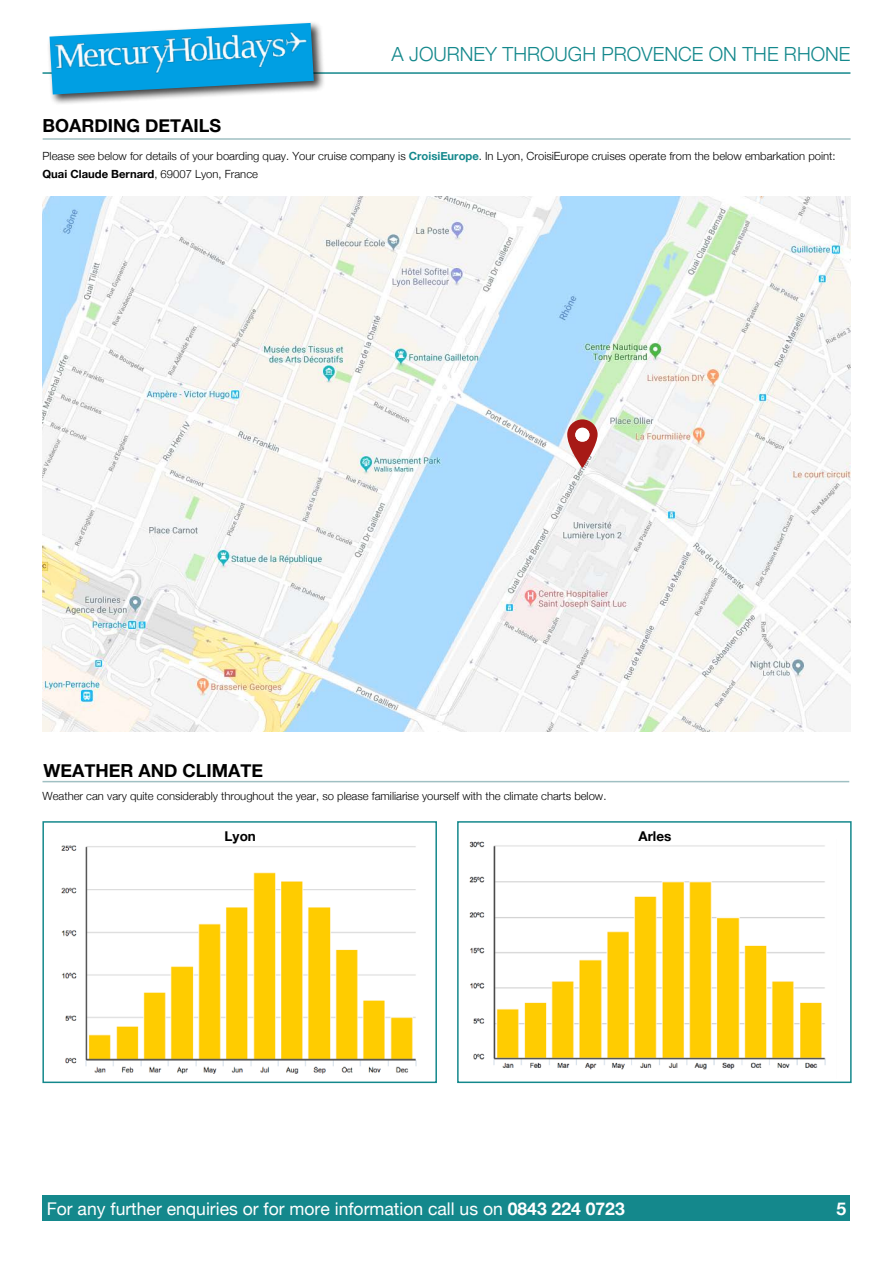
<style>
.page{position:relative;width:893px;height:1263px;background:#fff}
.page>*{position:absolute;margin:0;border:0;box-sizing:border-box;transform-origin:0 0}
.t1{font:300 19.5px "Helvetica Neue";color:#14888c}
.t2{font:700 18px "Helvetica Neue";color:#000}
.t3{font:17.55px "Helvetica Neue";color:#fff}
.t4{font:700 17.55px "Helvetica Neue";color:#fff}
.t5{font:700 13.5px "Helvetica Neue";color:#000}
.t6{font:300 11.25px/17.7px "Helvetica Neue";color:#000}
.s1{font-weight:700;color:#14888c}
.s2{font-weight:700}
</style>
<div class="page">
<div style="left:43px;top:1195px;width:807px;height:25px;background:#14888c"></div>
<div style="left:457px;top:821px;width:395px;height:262px;border:2px solid #14888c"></div>
<hr style="left:43px;top:72px;width:807px;height:2px;background:#14888c">
<div style="left:47px;top:21px;width:278px;height:85px;background:#000;opacity:.75"></div>
<svg style="left:50px;top:23px;width:264px;height:71px"></svg>
<img style="left:52px;top:25px;width:261px;height:69px">
<img style="left:43px;top:197px;width:807px;height:534px">
<hr style="left:43px;top:138px;width:808px;height:2px;background:#a0c0c3">
<img style="left:61px;top:845px;width:356px;height:229px">
<div style="left:42px;top:821px;width:395px;height:262px;border:2px solid #14888c"></div>
<img style="left:469px;top:841px;width:357px;height:229px">
<hr style="left:43px;top:781px;width:806px;height:1px;background:#a0c0c3">
<svg style="left:567px;top:419px;width:31px;height:49px"></svg>
<div style="left:575px;top:428px;width:14px;height:14px;background:#fff;border-radius:50%"></div>
<h1 class="t1" style="left:392px;top:39px;width:460px">A JOURNEY THROUGH PROVENCE ON THE RHONE</h1>
<h2 class="t2" style="left:43px;top:112px;width:180px">BOARDING DETAILS</h2>
<p class="t6" style="left:43px;top:146px;width:795px">Please see below for details of your boarding quay. Your cruise company is <span class="s1">CroisiEurope</span>. In Lyon, CroisiEurope cruises operate from the below embarkation point:<br><span class="s2">Quai Claude Bernard</span>, 69007 Lyon, France</p>
<h2 class="t2" style="left:43px;top:756px;width:221px">WEATHER AND CLIMATE</h2>
<p class="t6" style="left:43px;top:786px;width:565px">Weather can vary quite considerably throughout the year, so please familiarise yourself with the climate charts below.</p>
<p class="t5" style="left:225px;top:826px;width:33px">Lyon</p>
<p class="t5" style="left:638px;top:826px;width:34px">Arles</p>
<h3 class="t3" style="left:47px;top:1196px;width:580px">For any further enquiries or for more information call us on <span class="s2">0843 224 0723</span></h3>
<h3 class="t4" style="left:836px;top:1194px;width:11px">5</h3>
</div>
